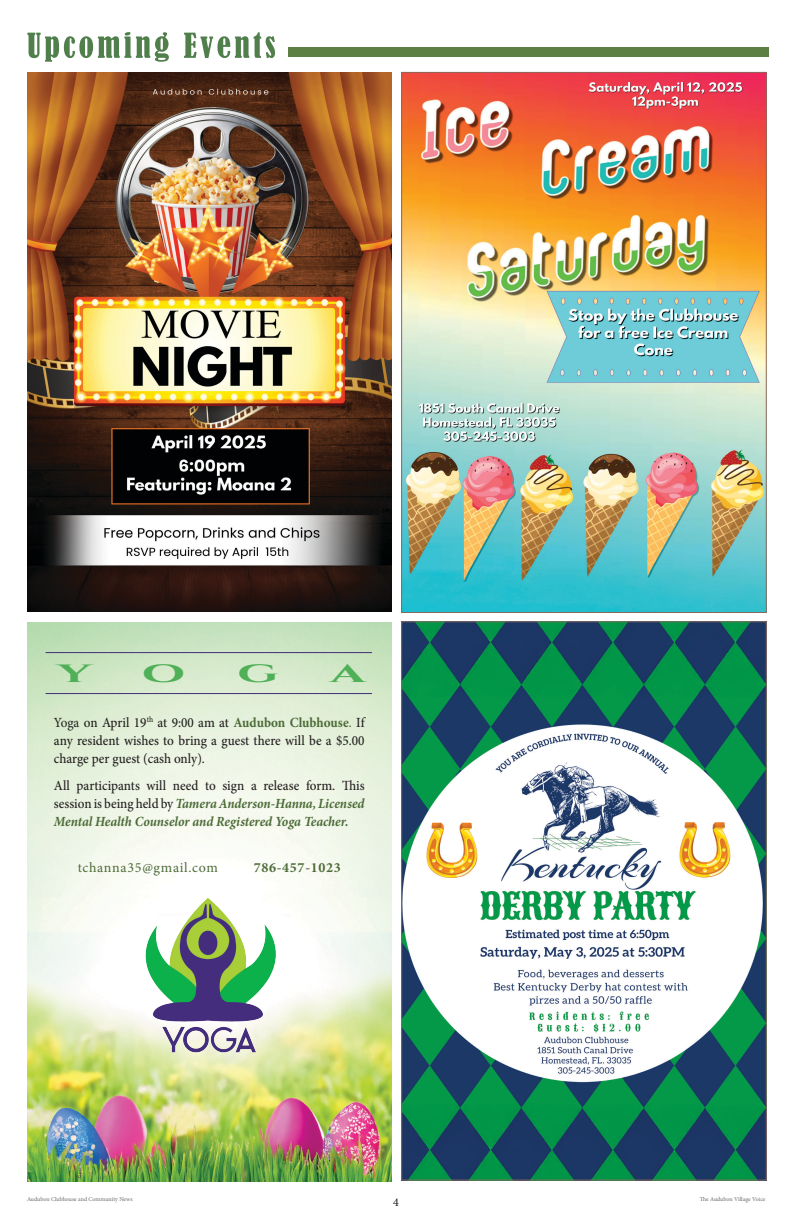
<style>
.page{position:relative;width:792px;height:1224px;background:#fff}
.page>*{position:absolute;margin:0;border:0;box-sizing:border-box;transform-origin:0 0}
.t1{font:700 25px "Cinzel";color:#4fb058;scale:2 1}
.t2{font:italic 700 14px/18px "Minion Pro";letter-spacing:-.005em;color:#4c6b37;text-align:justify;scale:.94 1}
.t3{font:500 14px/18px "Minion Pro";color:#231f20;text-align:justify;scale:.94 1}
.t4{font:14px "Minion Pro";letter-spacing:.045em;color:#4c6b37}
.t5{font:700 14px "Minion Pro";letter-spacing:.05em;color:#4c6b37}
.t6{font:12px "Minion Pro";color:#231f20}
.t7{font:6px "Minion Pro";letter-spacing:-.005em;color:#6a6b6b}
.s1{font-weight:400}
.s2{font-weight:700;color:#4c6b37}
.s3{color:#4c6b37}
.s4{font-weight:500;font-style:normal;color:#231f20}
</style>
<div class="page">
<svg style="left:27px;top:32px;width:248px;height:30px"></svg>
<div style="left:288px;top:47px;width:480px;height:10px;background:#5d7f44"></div>
<img style="left:27px;top:623px;width:365px;height:558px">
<img style="left:131px;top:892px;width:157px;height:165px">
<hr style="left:46px;top:652px;width:326px;height:1px;background:#422e7a">
<hr style="left:46px;top:693px;width:326px;height:1px;background:#422e7a">
<img style="left:404px;top:74px;width:360px;height:537px">
<img style="left:404px;top:624px;width:360px;height:554px">
<img style="left:27px;top:72px;width:365px;height:540px">
<p class="t1" style="left:57px;top:658px;width:19px">Y</p>
<p class="t1" style="left:141px;top:658px;width:23px">O</p>
<p class="t1" style="left:237px;top:658px;width:22px">G</p>
<p class="t1" style="left:330px;top:658px;width:19px">A</p>
<p class="t3" style="left:54px;top:714px;width:332px"><span class="s1">Yoga</span> on April 19<sup>th</sup> at 9:00 am at <span class="s2">Audubon Clubhouse</span><span class="s3">.</span> If any resident wishes to bring a guest there will be a $5.00 charge per guest (cash only).</p>
<p class="t2" style="left:54px;top:776px;width:332px"><span class="s4">All participants will need to sign a release form. This session is being held by</span> Tamera Anderson-Hanna, Licensed Mental Health Counselor and Registered Yoga Teacher.</p>
<p class="t4" style="left:78px;top:858px;width:142px">tchanna35@gmail.com</p>
<p class="t5" style="left:254px;top:857px;width:89px">786-457-1023</p>
<p class="t7" style="left:27px;top:1195px;width:107px">Audubon Clubhouse and Community News</p>
<p class="t7" style="left:700px;top:1195px;width:67px">The Audubon Village Voice</p>
<p class="t6" style="left:393px;top:1194px;width:7px">4</p>
</div>
